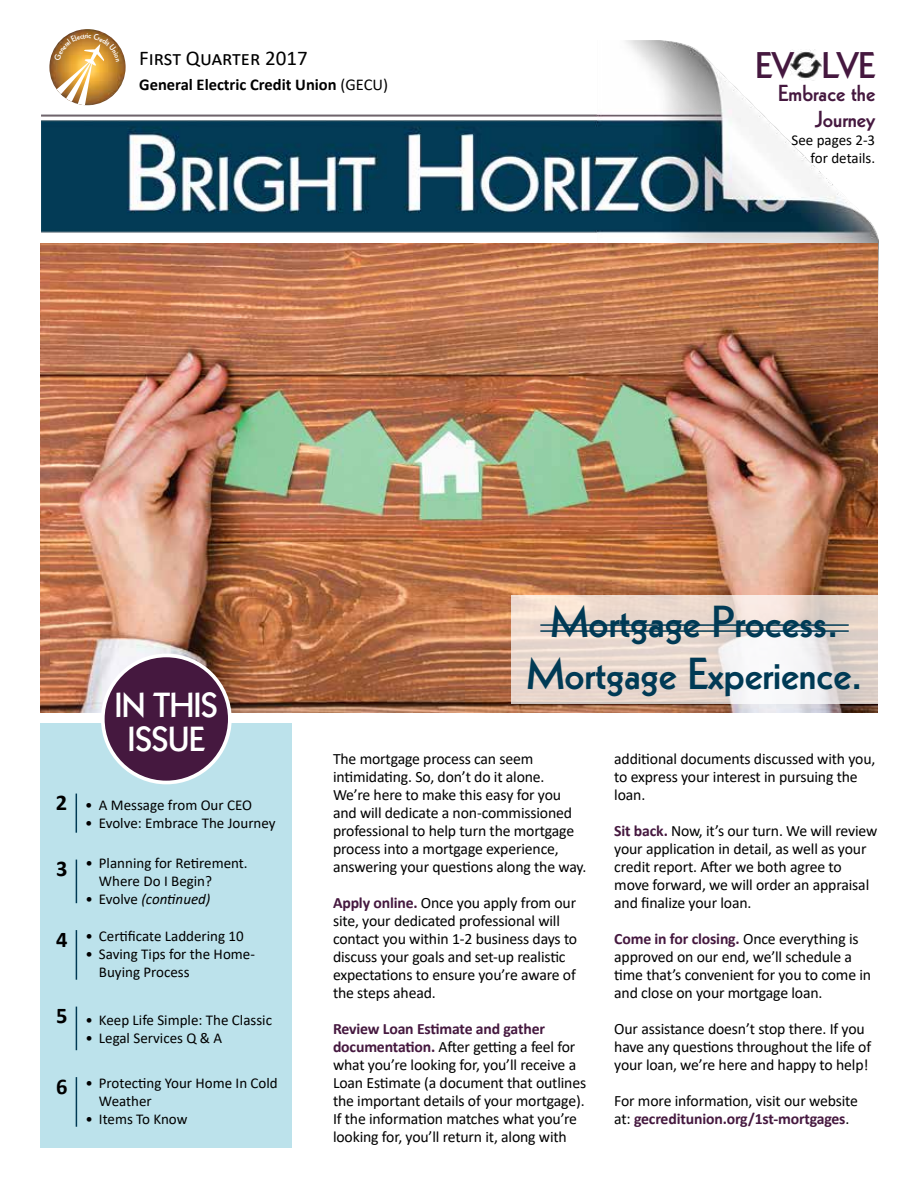
<style>
.page{position:relative;width:918px;height:1188px;background:#fff}
.page>*{position:absolute;margin:0;border:0;box-sizing:border-box;transform-origin:0 0}
.t1{font:800 43.5px/52.2px "Kabel LT Std";color:#003a55;text-align:center}
.t2{font:800 36px "Kabel LT Std";color:#45183f}
.t3{font:800 33.75px/34.3px "Kabel LT Std";letter-spacing:-.01em;color:#fff;text-align:center}
.t4{font:800 22.5px/25.5px "Kabel LT Std";color:#45183f;text-align:right}
.t5{font:21px "Calibri";color:#000}
.t6{font:700 16.5px "Calibri";color:#000}
.t7{font:15.75px/18px "Calibri";letter-spacing:-.01em;color:#000}
.t8{font:15px/18px "Calibri";color:#000}
.t9{font:italic 15px "Calibri";color:#000}
.s1{font-weight:400}
.s2{font-weight:700;font-size:22.5px}
.s3{font-style:normal}
.s4{font-weight:700;color:#45183f}
</style>
<div class="page">
<div style="left:40px;top:723px;width:252px;height:425px;background:#bce2eb"></div>
<hr style="left:76px;top:794px;width:1px;height:39px;background:#003a55">
<hr style="left:76px;top:860px;width:1px;height:43px;background:#003a55">
<hr style="left:76px;top:930px;width:1px;height:50px;background:#003a55">
<hr style="left:76px;top:1007px;width:1px;height:43px;background:#003a55">
<hr style="left:76px;top:1077px;width:1px;height:50px;background:#003a55">
<img style="left:41px;top:40px;width:837px;height:203px">
<img style="left:791px;top:49px;width:31px;height:31px">
<img style="left:40px;top:243px;width:838px;height:470px">
<div style="left:103px;top:655px;width:127px;height:128px;background:#45183f;border-radius:50%"></div>
<div style="left:101px;top:654px;width:131px;height:130px;border:4px solid #fff;border-radius:50%"></div>
<svg style="left:511px;top:595px;width:367px;height:108px;fill:#ead9ce"></svg>
<hr style="left:540px;top:630px;width:309px;height:2px;background:#003a55">
<hr style="left:540px;top:624px;width:309px;height:2px;background:#003a55">
<svg style="left:54px;top:33px;width:65px;height:72px"></svg>
<h3 class="t5" style="left:139px;top:43px;width:170px">First Quarter 2017</h3>
<p class="t6" style="left:139px;top:73px;width:250px">General Electric Credit Union <span class="s1">(GECU)</span></p>
<h2 class="t2" style="left:756px;top:44px;width:121px">EV LVE</h2>
<h3 class="t4" style="left:778px;top:81px;width:99px">Embrace the<br>Journey</h3>
<p class="t8" style="left:792px;top:130px;width:85px;text-align:right">See pages 2-3 for details.</p>
<h3 class="t3" style="left:115px;top:688px;width:105px">IN THIS<br>ISSUE</h3>
<p class="t8" style="left:56px;top:795px;width:198px"><span class="s2">2</span> • A Message from Our CEO</p>
<p class="t8" style="left:85px;top:813px;width:192px">• Evolve: Embrace The Journey</p>
<p class="t8" style="left:56px;top:853px;width:193px;text-align:center"><span class="s2">3</span> • Planning for Retirement.<br>Where Do I Begin?</p>
<p class="t9" style="left:85px;top:888px;width:127px"><span class="s3">• Evolve</span> (continued)</p>
<p class="t8" style="left:56px;top:927px;width:189px"><span class="s2">4</span> • Certificate Laddering 10</p>
<p class="t8" style="left:99px;top:945px;width:158px;text-indent:-14px">• Saving Tips for the Home-<br>Buying Process</p>
<p class="t8" style="left:56px;top:1011px;width:218px"><span class="s2">5</span> • Keep Life Simple: The Classic</p>
<p class="t8" style="left:85px;top:1029px;width:138px">• Legal Services Q &amp; A</p>
<p class="t8" style="left:99px;top:1074px;width:180px;text-indent:-43px"><span class="s2">6</span> • Protecting Your Home In Cold<br>Weather</p>
<p class="t8" style="left:85px;top:1110px;width:104px">• Items To Know</p>
<h1 class="t1" style="left:527px;top:596px;width:337px">Mortgage Process.<br>Mortgage Experience.</h1>
<p class="t7" style="left:333px;top:750px;width:255px">The mortgage process can seem intimidating. So, don’t do it alone.<br>We’re here to make this easy for you and will dedicate a non-commissioned professional to help turn the mortgage process into a mortgage experience, answering your questions along the way.</p>
<p class="t7" style="left:333px;top:894px;width:246px"><span class="s4">Apply online.</span> Once you apply from our site, your dedicated professional will contact you within 1-2 business days to discuss your goals and set-up realistic expectations to ensure you’re aware of the steps ahead.</p>
<p class="t7" style="left:333px;top:1020px;width:255px"><span class="s4">Review Loan Estimate and gather documentation.</span> After getting a feel for what you’re looking for, you’ll receive a Loan Estimate (a document that outlines the important details of your mortgage).<br>If the information matches what you’re looking for, you’ll return it, along with</p>
<p class="t7" style="left:614px;top:750px;width:263px">additional documents discussed with you, to express your interest in pursuing the loan.</p>
<p class="t7" style="left:614px;top:822px;width:265px"><span class="s4">Sit back.</span> Now, it’s our turn. We will review your application in detail, as well as your credit report. After we both agree to move forward, we will order an appraisal and finalize your loan.</p>
<p class="t7" style="left:614px;top:930px;width:258px"><span class="s4">Come in for closing.</span> Once everything is approved on our end, we’ll schedule a time that’s convenient for you to come in and close on your mortgage loan.</p>
<p class="t7" style="left:614px;top:1020px;width:258px">Our assistance doesn’t stop there. If you have any questions throughout the life of your loan, we’re here and happy to help!</p>
<p class="t7" style="left:614px;top:1092px;width:245px">For more information, visit our website at: <span class="s4">gecreditunion.org/1st-mortgages</span>.</p>
</div>
